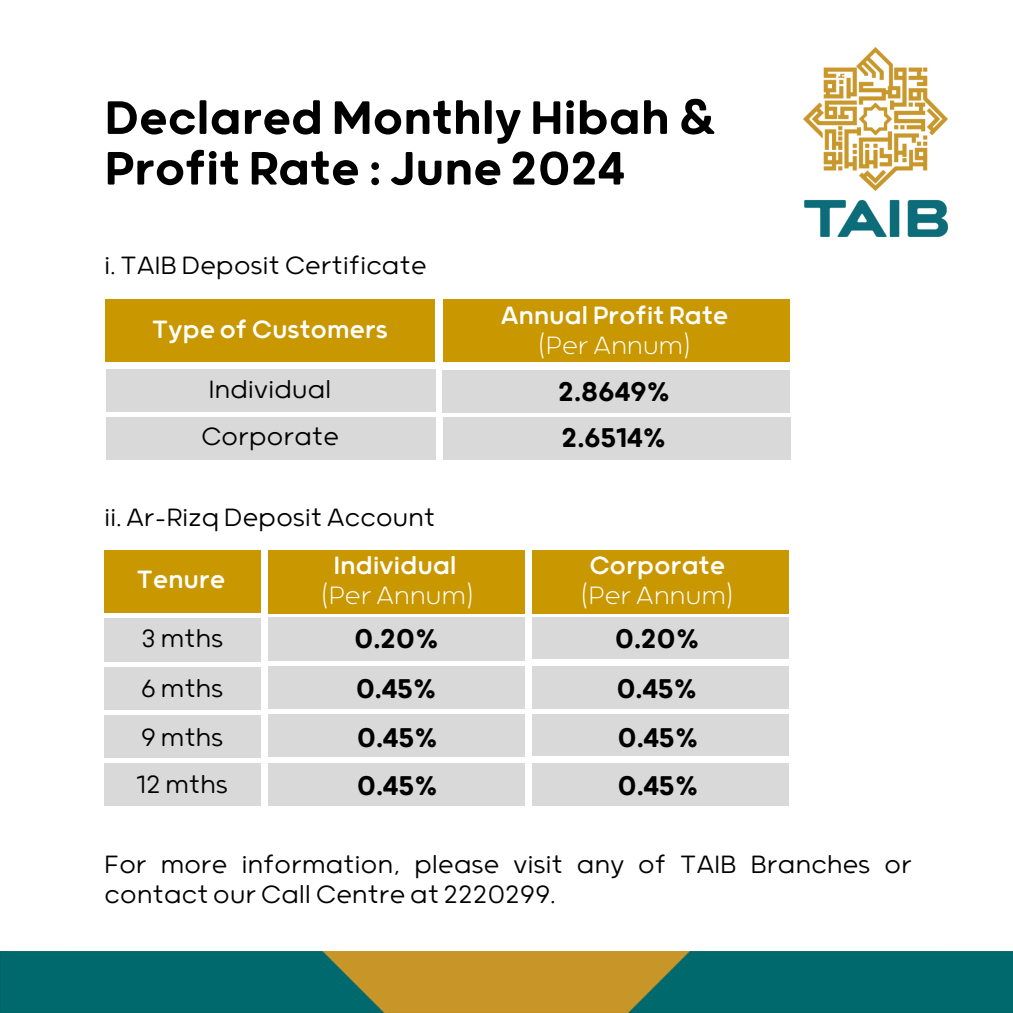
<style>
.page{position:relative;width:1013px;height:1013px;background:#fff}
.page>*{position:absolute;margin:0;border:0;box-sizing:border-box;transform-origin:0 0}
.t1{font:500 56.25px/50.6px "Grold Rounded";letter-spacing:-.01em;color:#000}
.t2{font:500 32.5px "Grold Rounded";letter-spacing:-.01em;color:#000}
.t3{font:300 30px/30px "Grold Rounded";letter-spacing:-.01em;color:#000}
.t4{font:30px "Grold Rounded";letter-spacing:-.01em;color:#fff}
.t5{font:200 30px "Grold Rounded";letter-spacing:-.01em;color:#fff}
</style>
<div class="page">
<img style="left:803px;top:48px;width:144px;height:188px">
<img style="left:0;top:951px;width:1012px;height:61px">
<div style="left:106px;top:299px;width:329px;height:63px;background:#c99700"></div>
<div style="left:106px;top:369px;width:329px;height:42px;background:#d9d9d9"></div>
<div style="left:106px;top:417px;width:329px;height:43px;background:#d9d9d9"></div>
<div style="left:443px;top:417px;width:347px;height:43px;background:#d9d9d9"></div>
<div style="left:442px;top:369px;width:347px;height:43px;background:#d9d9d9"></div>
<div style="left:443px;top:299px;width:347px;height:63px;background:#c99700"></div>
<div style="left:104px;top:551px;width:157px;height:62px;background:#c99700"></div>
<div style="left:268px;top:550px;width:257px;height:63px;background:#c99700"></div>
<div style="left:532px;top:550px;width:256px;height:63px;background:#c99700"></div>
<div style="left:104px;top:618px;width:157px;height:43px;background:#d9d9d9"></div>
<div style="left:268px;top:617px;width:257px;height:44px;background:#d9d9d9"></div>
<div style="left:532px;top:617px;width:256px;height:42px;background:#d9d9d9"></div>
<div style="left:104px;top:666px;width:157px;height:43px;background:#d9d9d9"></div>
<div style="left:268px;top:666px;width:257px;height:42px;background:#d9d9d9"></div>
<div style="left:532px;top:666px;width:256px;height:42px;background:#d9d9d9"></div>
<div style="left:104px;top:715px;width:157px;height:42px;background:#d9d9d9"></div>
<div style="left:104px;top:762px;width:157px;height:43px;background:#d9d9d9"></div>
<div style="left:268px;top:714px;width:257px;height:43px;background:#d9d9d9"></div>
<div style="left:532px;top:714px;width:256px;height:41px;background:#d9d9d9"></div>
<div style="left:268px;top:763px;width:257px;height:42px;background:#d9d9d9"></div>
<div style="left:532px;top:763px;width:256px;height:42px;background:#d9d9d9"></div>
<p class="t1" style="left:104px;top:94px;width:612px">DeclaredMonthlyHibah&amp;<br>Profit Rate : June 2024</p>
<p class="t3" style="left:104px;top:252px;width:324px">i. TAIBDepositCertificate</p>
<p class="t4" style="left:152px;top:316px;width:237px">Type ofCustomers</p>
<p class="t3" style="left:208px;top:375px;width:125px">Individual</p>
<p class="t3" style="left:201px;top:422px;width:140px">Corporate</p>
<p class="t3" style="left:104px;top:504px;width:333px">ii.Ar-RizqDepositAccount</p>
<p class="t4" style="left:136px;top:566px;width:90px">Tenure</p>
<p class="t4" style="left:333px;top:551px;width:125px">Individual</p>
<p class="t5" style="left:321px;top:581px;width:154px">(PerAnnum)</p>
<p class="t4" style="left:501px;top:301px;width:229px">Annual Profit Rate</p>
<h2 class="t5" style="left:538px;top:331px;width:154px">(PerAnnum)</h2>
<h2 class="t2" style="left:558px;top:377px;width:114px">2.8649%</h2>
<p class="t2" style="left:561px;top:422px;width:106px">2.6514%</p>
<h2 class="t4" style="left:589px;top:551px;width:137px">Corporate</h2>
<p class="t5" style="left:581px;top:581px;width:154px">(PerAnnum)</p>
<p class="t3" style="left:142px;top:625px;width:83px">3 mths</p>
<h2 class="t2" style="left:354px;top:624px;width:86px">0.20%</h2>
<p class="t2" style="left:615px;top:624px;width:86px">0.20%</p>
<p class="t3" style="left:141px;top:674px;width:84px">6 mths</p>
<p class="t3" style="left:141px;top:723px;width:84px">9 mths</p>
<h2 class="t3" style="left:136px;top:770px;width:93px">12 mths</h2>
<h2 class="t2" style="left:356px;top:673px;width:83px">0.45%</h2>
<h2 class="t2" style="left:616px;top:673px;width:83px">0.45%</h2>
<h2 class="t2" style="left:357px;top:722px;width:83px">0.45%</h2>
<h2 class="t2" style="left:617px;top:722px;width:83px">0.45%</h2>
<h2 class="t2" style="left:357px;top:770px;width:83px">0.45%</h2>
<p class="t2" style="left:617px;top:770px;width:83px">0.45%</p>
<p class="t3" style="left:104px;top:850px;width:809px">For more information, please visit any of TAIB Branches or contactourCallCentreat 2220299.</p>
</div>
